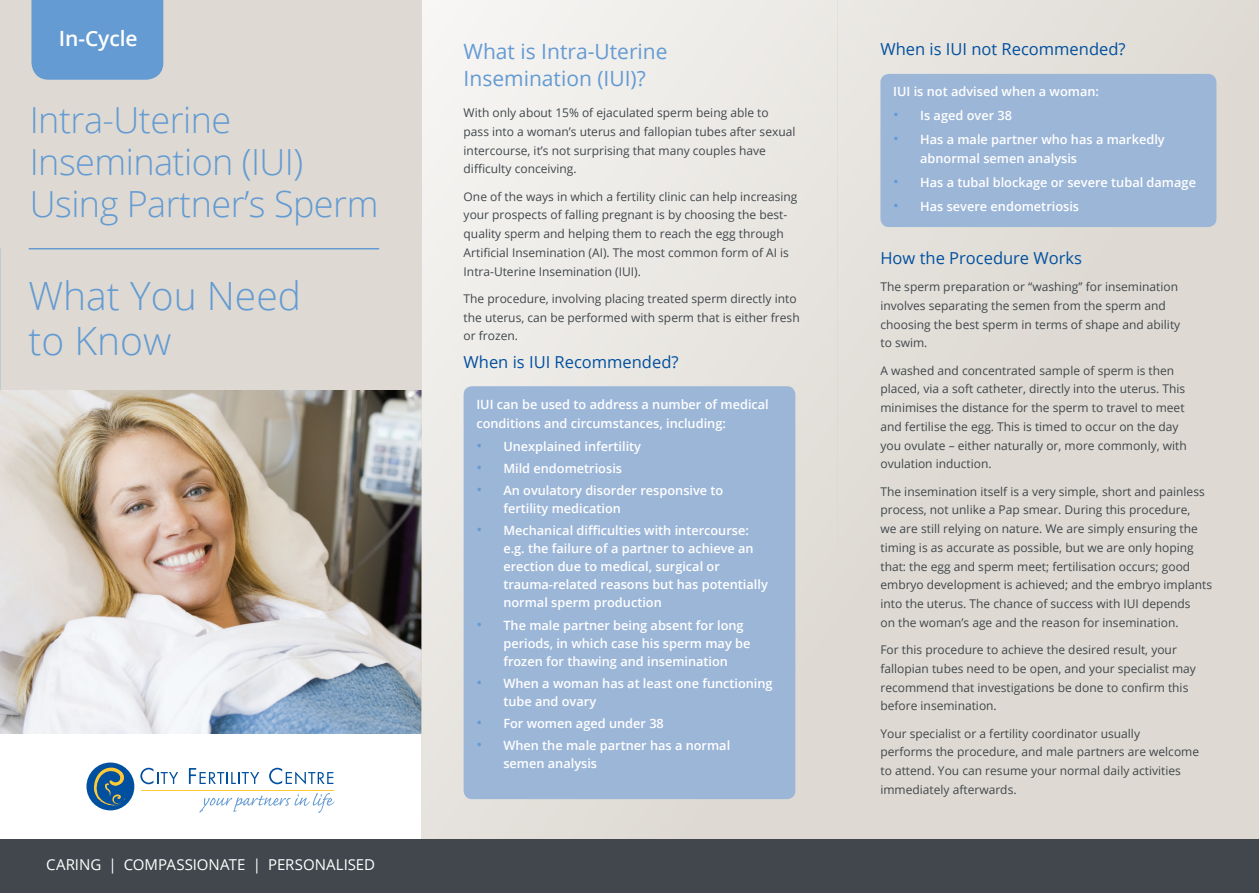
<style>
.page{position:relative;width:1259px;height:893px;background:#fff}
.page>*{position:absolute;margin:0;border:0;box-sizing:border-box;transform-origin:0 0}
.t1{font:300 39px/45px "Open Sans";color:#649bd2}
.t2{font:300 36px/42px "Open Sans";letter-spacing:-.015em;color:#649bd2}
.t3{font:21px/27px "Open Sans";color:#649bd2}
.t4{font:600 21px "Open Sans";letter-spacing:-.005em;color:#fff}
.t5{font:16.5px "Open Sans";color:#01509f}
.t6{font:15px "Open Sans";color:#fff}
.t7{font:600 12.75px/18px "Open Sans";color:#fff}
.t8{font:12px/18.8px "Open Sans";color:#41474c}
.s1{font-weight:400;font-size:15px;color:#649bd2}
</style>
<div class="page">
<div style="left:0;top:0;width:421px;height:867px;background:#dedad3"></div>
<div style="left:0;top:733px;width:421px;height:132px;background:#fff"></div>
<div style="left:0;top:840px;width:421px;height:53px;background:#41474c"></div>
<hr style="left:29px;top:248px;width:350px;height:1px;background:#649bd2">
<div style="left:31px;top:0;width:132px;height:80px;background:#649bd2"></div>
<hr style="left:141px;top:790px;width:193px;height:1px;background:#ffc938">
<div style="left:86px;top:762px;width:48px;height:48px;background:#01509f;border-radius:50%"></div>
<svg style="left:94px;top:767px;width:32px;height:39px"></svg>
<svg style="left:140px;top:768px;width:38px;height:16px"></svg>
<svg style="left:189px;top:768px;width:70px;height:16px"></svg>
<svg style="left:269px;top:768px;width:64px;height:16px"></svg>
<svg style="left:199px;top:793px;width:135px;height:20px"></svg>
<img style="left:0;top:390px;width:421px;height:343px">
<div style="left:421px;top:0;width:417px;height:878px;background:linear-gradient(to bottom,#f1f0ed,#dfdbd5)"></div>
<div style="left:421px;top:840px;width:417px;height:53px;background:#41474c"></div>
<div style="left:463px;top:386px;width:332px;height:413px;background:#9cb6d8;border-radius:9px"></div>
<div style="left:838px;top:0;width:421px;height:878px;background:#dedad3"></div>
<div style="left:838px;top:840px;width:421px;height:53px;background:#41474c"></div>
<div style="left:880px;top:74px;width:336px;height:153px;background:#9cb6d8;border-radius:9px"></div>
<h3 class="t4" style="left:59px;top:23px;width:80px">In-Cycle</h3>
<h2 class="t2" style="left:30px;top:98px;width:350px">Intra-Uterine<br>Insemination (IUI)<br>Using Partner’s Sperm</h2>
<h1 class="t1" style="left:28px;top:272px;width:274px">What You Need to Know</h1>
<p class="t6" style="left:46px;top:855px;width:330px">CARING | COMPASSIONATE | PERSONALISED</p>
<h3 class="t3" style="left:463px;top:37px;width:205px">What is Intra-Uterine<br>Insemination (IUI)?</h3>
<p class="t8" style="left:463px;top:103px;width:333px">With only about 15% of ejaculated sperm being able to pass into a woman’s uterus and fallopian tubes after sexual intercourse, it’s not surprising that many couples have difficulty conceiving.</p>
<p class="t8" style="left:463px;top:187px;width:335px">One of the ways in which a fertility clinic can help increasing your prospects of falling pregnant is by choosing the best&shy;quality sperm and helping them to reach the egg through Artificial Insemination (AI). The most common form of AI is Intra-Uterine Insemination (IUI).</p>
<p class="t8" style="left:463px;top:289px;width:337px">The procedure, involving placing treated sperm directly into the uterus, can be performed with sperm that is either fresh or frozen.</p>
<h3 class="t5" style="left:463px;top:351px;width:216px">When is IUI Recommended?</h3>
<p class="t7" style="left:476px;top:394px;width:294px;line-height:19.5px">IUI can be used to address a number of medical conditions and circumstances, including:</p>
<p class="t7" style="left:476px;top:437px;width:166px"><span class="s1">•</span> Unexplained infertility</p>
<p class="t7" style="left:476px;top:459px;width:147px"><span class="s1">•</span> Mild endometriosis</p>
<p class="t7" style="left:503px;top:481px;width:221px;text-indent:-27px"><span class="s1">•</span> An ovulatory disorder responsive to fertility medication</p>
<p class="t7" style="left:503px;top:521px;width:266px;text-indent:-27px"><span class="s1">•</span> Mechanical difficulties with intercourse: e.g. the failure of a partner to achieve an erection due to medical, surgical or trauma-related reasons but has potentially normal sperm production</p>
<p class="t7" style="left:503px;top:616px;width:249px;text-indent:-27px"><span class="s1">•</span> The male partner being absent for long periods, in which case his sperm may be frozen for thawing and insemination</p>
<p class="t7" style="left:503px;top:674px;width:271px;text-indent:-27px"><span class="s1">•</span> When a woman has at least one functioning tube and ovary</p>
<p class="t7" style="left:476px;top:714px;width:189px"><span class="s1">•</span> For women aged under 38</p>
<p class="t7" style="left:503px;top:736px;width:228px;text-indent:-27px"><span class="s1">•</span> When the male partner has a normal semen analysis</p>
<h3 class="t5" style="left:880px;top:38px;width:247px">When is IUI not Recommended?</h3>
<p class="t7" style="left:893px;top:83px;width:207px">IUI is not advised when a woman:</p>
<p class="t7" style="left:893px;top:106px;width:120px"><span class="s1">•</span> Is aged over 38</p>
<p class="t7" style="left:920px;top:129px;width:246px;line-height:19.5px;text-indent:-27px"><span class="s1">•</span> Has a male partner who has a markedly abnormal semen analysis</p>
<p class="t7" style="left:893px;top:173px;width:304px"><span class="s1">•</span> Has a tubal blockage or severe tubal damage</p>
<p class="t7" style="left:893px;top:197px;width:187px"><span class="s1">•</span> Has severe endometriosis</p>
<h3 class="t5" style="left:880px;top:247px;width:203px">How the Procedure Works</h3>
<p class="t8" style="left:880px;top:277px;width:301px">The sperm preparation or “washing’’ for insemination involves separating the semen from the sperm and choosing the best sperm in terms of shape and ability to swim.</p>
<p class="t8" style="left:880px;top:361px;width:308px">A washed and concentrated sample of sperm is then placed, via a soft catheter, directly into the uterus. This minimises the distance for the sperm to travel to meet and fertilise the egg. This is timed to occur on the day you ovulate – either naturally or, more commonly, with ovulation induction.</p>
<p class="t8" style="left:880px;top:482px;width:333px">The insemination itself is a very simple, short and painless process, not unlike a Pap smear. During this procedure,<br>we are still relying on nature. We are simply ensuring the timing is as accurate as possible, but we are only hoping that: the egg and sperm meet; fertilisation occurs; good embryo development is achieved; and the embryo implants into the uterus. The chance of success with IUI depends<br>on the woman’s age and the reason for insemination.</p>
<p class="t8" style="left:880px;top:640px;width:317px">For this procedure to achieve the desired result, your fallopian tubes need to be open, and your specialist may recommend that investigations be done to confirm this before insemination.</p>
<p class="t8" style="left:880px;top:724px;width:320px">Your specialist or a fertility coordinator usually<br>performs the procedure, and male partners are welcome to attend. You can resume your normal daily activities immediately afterwards.</p>
</div>
